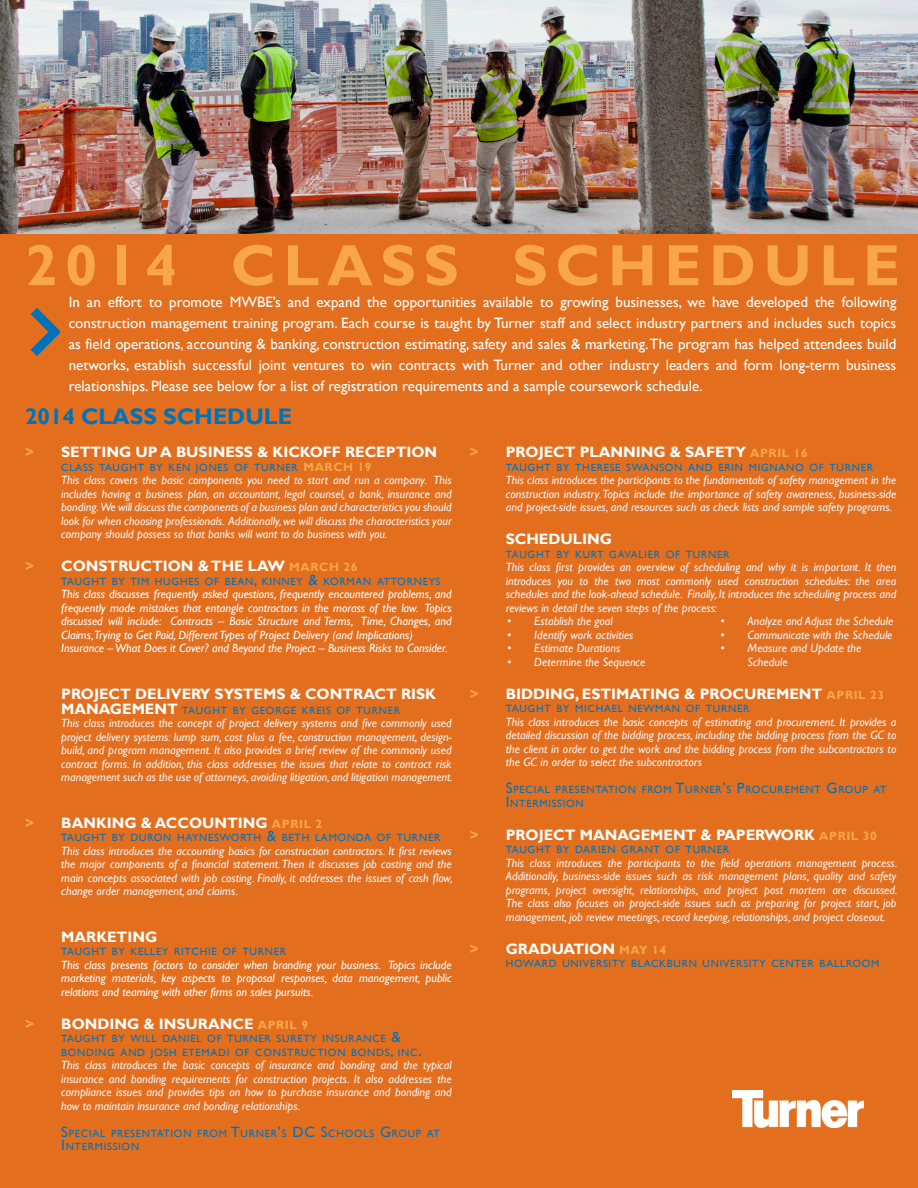
<style>
.page{position:relative;width:918px;height:1188px;background:#e36f1e}
.page>*{position:absolute;margin:0;border:0;box-sizing:border-box;transform-origin:0 0}
.t1{font:700 58.5px "Gill Sans";letter-spacing:.13em;color:#f9a64a}
.t2{font:700 22.5px "Gill Sans";color:#0072bc}
.t3{font:15px/21px "Gill Sans";color:#fff;text-align:justify}
.t4{font:700 15px "Gill Sans";color:#fff}
.t5{font:italic 12px/13.5px "Gill Sans";color:#f2f3f4;text-align:justify}
.t6{font:italic 12px/13.5px "Gill Sans";color:#fff;text-align:justify}
.t7{font:10.5px/13.5px "Gill Sans";letter-spacing:.07em;color:#0072bc}
.s1{color:#f9a64a}
.s2{font-weight:700;font-size:12px;color:#f9a64a}
.s3{font-size:12px;color:#f9a64a}
.s4{font-size:15px}
.s5{font-weight:700;font-size:15px;color:#fff}
</style>
<div class="page">
<img style="left:0;top:0;width:918px;height:234px">
<svg style="left:30px;top:308px;width:31px;height:48px"></svg>
<img style="left:733px;top:1091px;width:131px;height:37px">
<p class="t1" style="left:25px;top:230px;width:876px">2014 CLASS SCHEDULE</p>
<p class="t3" style="left:69px;top:292px;width:829px">In an effort to promote MWBE’s and expand the opportunities available to growing businesses, we have developed the following construction management training program. Each course is taught by Turner staff and select industry partners and includes such topics as field operations, accounting &amp; banking, construction estimating, safety and sales &amp; marketing. The program has helped attendees build networks, establish successful joint ventures to win contracts with Turner and other industry leaders and form long-term business relationships. Please see below for a list of registration requirements and a sample coursework schedule.</p>
<p class="t2" style="left:25px;top:403px;width:268px">2014 CLASS SCHEDULE</p>
<p class="t4" style="left:25px;top:443px;width:414px"><span class="s1">&gt;</span> SETTING UP A BUSINESS &amp; KICKOFF RECEPTION</p>
<p class="t7" style="left:61px;top:461px;width:312px">CLASS TAUGHT BY KEN JONES OF TURNER <span class="s2">MARCH 19</span></p>
<p class="t5" style="left:61px;top:474px;width:392px">This class covers the basic components you need to start and run a company. This includes having a business plan, an accountant, legal counsel, a bank, insurance and bonding. We will discuss the components of a business plan and characteristics you should look for when choosing professionals. Additionally, we will discuss the characteristics your company should possess so that banks will want to do business with you.</p>
<p class="t4" style="left:25px;top:557px;width:334px"><span class="s1">&gt;</span> CONSTRUCTION &amp; THE LAW <span class="s3">MARCH 26</span></p>
<p class="t7" style="left:61px;top:575px;width:381px">TAUGHT BY TIM HUGHES OF BEAN<span class="s4">,</span> KINNEY <span class="s4">&amp;</span> KORMAN ATTORNEYS</p>
<p class="t6" style="left:61px;top:588px;width:392px">This class discusses frequently asked questions, frequently encountered problems, and frequently made mistakes that entangle contractors in the morass of the law. Topics discussed will include: Contracts – Basic Structure and Terms, Time, Changes, and Claims,Trying to Get Paid, Different Types of Project Delivery (and Implications)</p>
<p class="t6" style="left:61px;top:642px;width:388px">Insurance – What Does it Cover? and Beyond the Project – Business Risks to Consider.</p>
<p class="t4" style="left:61px;top:685px;width:376px">PROJECT DELIVERY SYSTEMS &amp; CONTRACT RISK</p>
<p class="t7" style="left:61px;top:704px;width:340px"><span class="s5">MANAGEMENT</span> TAUGHT BY GEORGE KREIS OF TURNER</p>
<p class="t5" style="left:61px;top:717px;width:393px">This class introduces the concept of project delivery systems and five commonly used project delivery systems: lump sum, cost plus a fee, construction management, design&shy;build, and program management. It also provides a brief review of the commonly used contract forms. In addition, this class addresses the issues that relate to contract risk management such as the use of attorneys, avoiding litigation, and litigation management.</p>
<p class="t4" style="left:25px;top:814px;width:299px"><span class="s1">&gt;</span> BANKING &amp; ACCOUNTING <span class="s3">APRIL 2</span></p>
<p class="t7" style="left:61px;top:831px;width:381px">TAUGHT BY DURON HAYNESWORTH <span class="s4">&amp;</span> BETH LAMONDA OF TURNER</p>
<p class="t5" style="left:61px;top:844px;width:393px">This class introduces the accounting basics for construction contractors. It first reviews the major components of a financial statement. Then it discusses job costing and the main concepts associated with job costing. Finally, it addresses the issues of cash flow, change order management, and claims.</p>
<p class="t4" style="left:61px;top:928px;width:98px">MARKETING</p>
<p class="t7" style="left:61px;top:945px;width:226px">TAUGHT BY KELLEY RITCHIE OF TURNER</p>
<p class="t6" style="left:61px;top:958px;width:392px">This class presents factors to consider when branding your business. Topics include marketing materials, key aspects to proposal responses, data management, public relations and teaming with other firms on sales pursuits.</p>
<p class="t4" style="left:25px;top:1015px;width:284px"><span class="s1">&gt;</span> BONDING &amp; INSURANCE <span class="s3">APRIL 9</span></p>
<p class="t7" style="left:61px;top:1032px;width:362px">TAUGHT BY WILL DANIEL OF TURNER SURETY INSURANCE <span class="s4">&amp;<br></span>BONDING AND JOSH ETEMADI OF CONSTRUCTION BONDS<span class="s4">,</span> INC<span class="s4">.</span></p>
<p class="t5" style="left:61px;top:1059px;width:392px">This class introduces the basic concepts of insurance and bonding and the typical insurance and bonding requirements for construction projects. It also addresses the compliance issues and provides tips on how to purchase insurance and bonding and how to maintain insurance and bonding relationships.</p>
<p class="t7" style="left:61px;top:1127px;width:380px"><span class="s4">S</span>PECIAL PRESENTATION FROM <span class="s4">T</span>URNER<span class="s4">’</span>S <span class="s4">DC S</span>CHOOLS <span class="s4">G</span> ROUP AT<br><span class="s4">I</span> NTERMISSION</p>
<p class="t4" style="left:470px;top:443px;width:339px"><span class="s1">&gt;</span> PROJECT PLANNING &amp; SAFETY <span class="s3">APRIL 16</span></p>
<p class="t7" style="left:506px;top:461px;width:369px">TAUGHT BY THERESE SWANSON AND ERIN MIGNANO OF TURNER</p>
<p class="t5" style="left:506px;top:474px;width:392px">This class introduces the participants to the fundamentals of safety management in the construction industry. Topics include the importance of safety awareness, business-side and project-side issues, and resources such as check lists and sample safety programs.</p>
<p class="t4" style="left:506px;top:530px;width:108px">SCHEDULING</p>
<p class="t7" style="left:506px;top:548px;width:225px">TAUGHT BY KURT GAVALIER OF TURNER</p>
<p class="t5" style="left:506px;top:561px;width:392px">This class first provides an overview of scheduling and why it is important. It then introduces you to the two most commonly used construction schedules: the area schedules and the look-ahead schedule. Finally, It introduces the scheduling process and reviews in detail the seven steps of the process:</p>
<p class="t5" style="left:507px;top:615px;width:107px">• Establish the goal</p>
<p class="t5" style="left:507px;top:628px;width:128px">• Identify work activities</p>
<p class="t5" style="left:507px;top:642px;width:114px">• Estimate Durations</p>
<p class="t5" style="left:507px;top:655px;width:140px">• Determine the Sequence</p>
<p class="t5" style="left:721px;top:615px;width:174px">• Analyze and Adjust the Schedule</p>
<p class="t5" style="left:721px;top:628px;width:173px">• Communicate with the Schedule</p>
<p class="t5" style="left:748px;top:642px;width:115px;text-indent:-27px">• Measure and Update the<br>Schedule</p>
<p class="t4" style="left:470px;top:685px;width:416px"><span class="s1">&gt;</span> BIDDING, ESTIMATING &amp; PROCUREMENT <span class="s3">APRIL 23</span></p>
<p class="t7" style="left:506px;top:702px;width:245px">TAUGHT BY MICHAEL NEWMAN OF TURNER</p>
<p class="t5" style="left:506px;top:715px;width:392px">This class introduces the basic concepts of estimating and procurement. It provides a detailed discussion of the bidding process, including the bidding process from the GC to the client in order to get the work and the bidding process from the subcontractors to the GC in order to select the subcontractors</p>
<p class="t7" style="left:506px;top:783px;width:382px"><span class="s4">S</span>PECIAL PRESENTATION FROM <span class="s4">T</span>URNER<span class="s4">’</span>S <span class="s4">P</span>ROCUREMENT <span class="s4">G</span> ROUP AT<br><span class="s4">I</span> NTERMISSION</p>
<p class="t4" style="left:470px;top:826px;width:408px"><span class="s1">&gt;</span> PROJECT MANAGEMENT &amp; PAPERWORK <span class="s3">APRIL 30</span></p>
<p class="t7" style="left:506px;top:843px;width:225px">TAUGHT BY DARIEN GRANT OF TURNER</p>
<p class="t5" style="left:506px;top:856px;width:393px">This class introduces the participants to the field operations management process.<br>Additionally, business-side issues such as risk management plans, quality and safety programs, project oversight, relationships, and project post mortem are discussed.<br>The class also focuses on project-side issues such as preparing for project start, job management, job review meetings, record keeping, relationships, and project closeout.</p>
<p class="t4" style="left:470px;top:940px;width:198px"><span class="s1">&gt;</span> GRADUATION <span class="s3">MAY 14</span></p>
<p class="t7" style="left:506px;top:957px;width:375px">HOWARD UNIVERSITY BLACKBURN UNIVERSITY CENTER BALLROOM</p>
</div>
